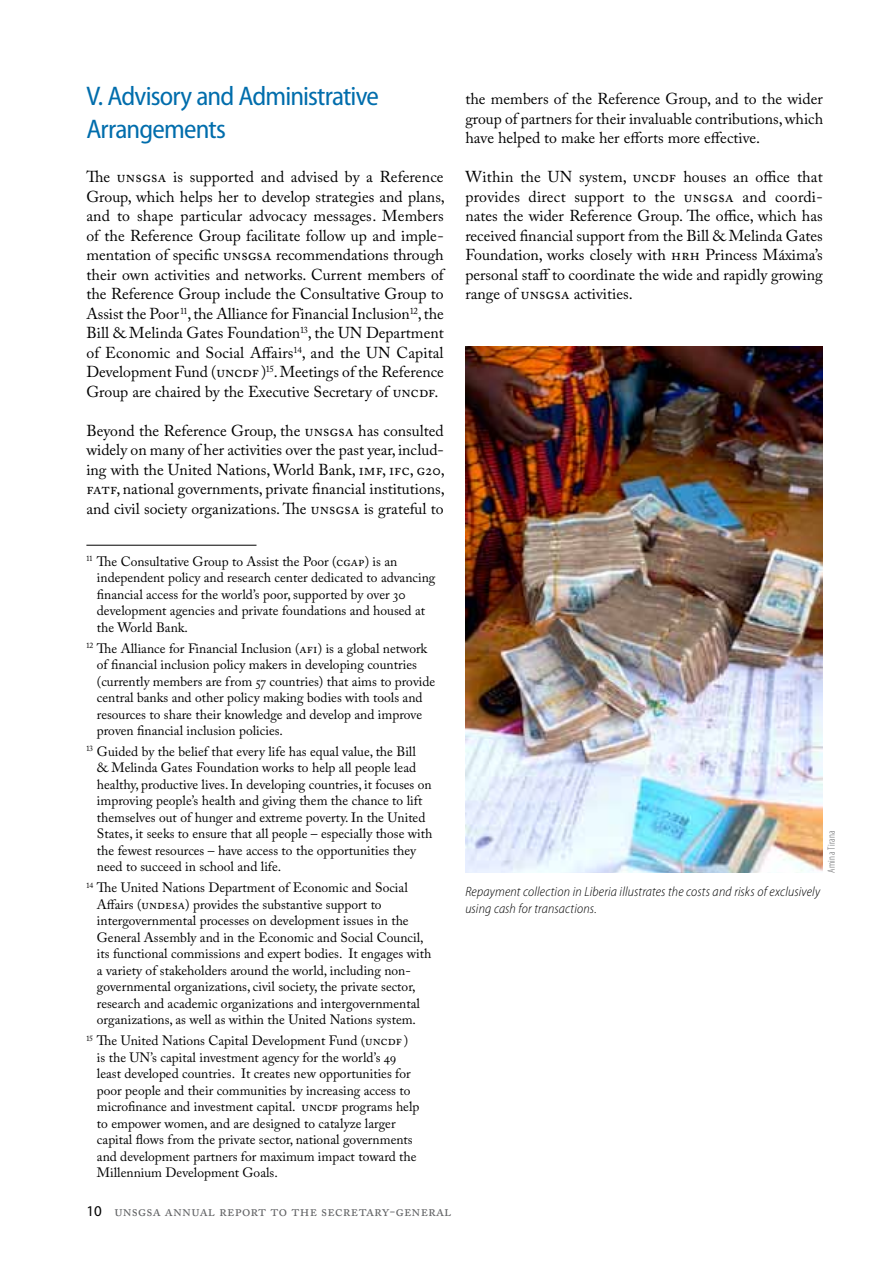
<style>
.page{position:relative;width:893px;height:1263px;background:#fff}
.page>*{position:absolute;margin:0;border:0;box-sizing:border-box;transform-origin:0 0}
.t1{font:semi-condensed 27px/32.4px "Myriad Pro";letter-spacing:-.03em;color:#006dac}
.t2{font:15.75px/19.5px "Adobe Caslon Pro";color:#000;text-align:justify}
.t3{font:15px "Adobe Caslon Pro";color:#636466}
.t4{font:13.5px/16.5px "Adobe Caslon Pro";color:#000}
.t5{font:italic 300 semi-condensed 13.5px/16.5px "Myriad Pro";letter-spacing:.01em;color:#000}
.t6{font:300 condensed 10.5px "Myriad Pro";letter-spacing:.025em;color:#636466}
.s1{font-family:"Myriad Pro";color:#000}
</style>
<div class="page">
<hr style="left:86px;top:545px;width:170px;height:1px;background:#000">
<img style="left:465px;top:346px;width:358px;height:526px">
<h1 class="t1" style="left:86px;top:80px;width:294px">V. Advisory and Administrative<br>Arrangements</h1>
<p class="t2" style="left:86px;top:167px;width:360px">The UNSGSA is supported and advised by a Reference Group, which helps her to develop strategies and plans, and to shape particular advocacy messages. Members of the Reference Group facilitate follow up and imple&shy;mentation of specific UNSGSA recommendations through their own activities and networks. Current members of the Reference Group include the Consultative Group to Assist the Poor<sup>11</sup>, the Alliance for Financial Inclusion<sup>12</sup>, the Bill &amp; Melinda Gates Foundation<sup>13</sup>, the UN Department of Economic and Social Affairs<sup>14</sup>, and the UN Capital Development Fund (UNCDF )<sup>15</sup>. Meetings of the Reference Group are chaired by the Executive Secretary of UNCDF.</p>
<p class="t2" style="left:86px;top:421px;width:360px">Beyond the Reference Group, the UNSGSA has consulted widely on many of her activities over the past year, includ&shy;ing with the United Nations, World Bank, IM F, IFC, G20, FATF, national governments, private financial institutions, and civil society organizations. The UNSGSA is grateful to</p>
<p class="t4" style="left:97px;top:553px;width:340px;text-indent:-10px"><sup>11</sup> The Consultative Group to Assist the Poor (CGAP) is an independent policy and research center dedicated to advancing financial access for the world’s poor, supported by over 30 development agencies and private foundations and housed at the World Bank.</p>
<p class="t4" style="left:97px;top:640px;width:340px;text-indent:-10px"><sup>12</sup> The Alliance for Financial Inclusion (AFI) is a global network of financial inclusion policy makers in developing countries (currently members are from 57 countries) that aims to provide central banks and other policy making bodies with tools and resources to share their knowledge and develop and improve proven financial inclusion policies.</p>
<p class="t4" style="left:97px;top:743px;width:337px;text-indent:-10px"><sup>13</sup> Guided by the belief that every life has equal value, the Bill<br>&amp; Melinda Gates Foundation works to help all people lead healthy, productive lives. In developing countries, it focuses on improving people’s health and giving them the chance to lift themselves out of hunger and extreme poverty. In the United States, it seeks to ensure that all people – especially those with the fewest resources – have access to the opportunities they need to succeed in school and life.</p>
<p class="t4" style="left:97px;top:879px;width:336px;text-indent:-10px"><sup>14</sup> The United Nations Department of Economic and Social Affairs (UNDESA) provides the substantive support to intergovernmental processes on development issues in the General Assembly and in the Economic and Social Council, its functional commissions and expert bodies. It engages with a variety of stakeholders around the world, including non&shy;governmental organizations, civil society, the private sector, research and academic organizations and intergovernmental organizations, as well as within the United Nations system.</p>
<p class="t4" style="left:97px;top:1032px;width:324px;text-indent:-10px"><sup>15</sup> The United Nations Capital Development Fund (UNCDF ) is the UN’s capital investment agency for the world’s 49 least developed countries. It creates new opportunities for poor people and their communities by increasing access to microfinance and investment capital. UNCDF programs help to empower women, and are designed to catalyze larger capital flows from the private sector, national governments and development partners for maximum impact toward the Millennium Development Goals.</p>
<p class="t3" style="left:86px;top:1202px;width:97px"><span class="s1">10</span> UNSGSA Annua</p>
<p class="t3" style="left:208px;top:1202px;width:245px">l Report to the Secretary-General</p>
<p class="t2" style="left:465px;top:89px;width:359px">the members of the Reference Group, and to the wider group of partners for their invaluable contributions, which have helped to make her efforts more effective.</p>
<p class="t2" style="left:465px;top:167px;width:359px">Within the UN system, UNCDF houses an office that provides direct support to the UNSGSA and coordi&shy;nates the wider Reference Group. The office, which has received financial support from the Bill &amp; Melinda Gates Foundation, works closely with HRH Princess Máxima’s personal staff to coordinate the wide and rapidly growing range of UNSGSA activities.</p>
<p class="t6" style="left:825px;top:872px;width:44px;rotate:-90deg">Amina Tirana</p>
<p class="t5" style="left:465px;top:884px;width:356px">Repayment collection in Liberia illustrates the costs and risks of exclusively using cash for transactions.</p>
</div>
